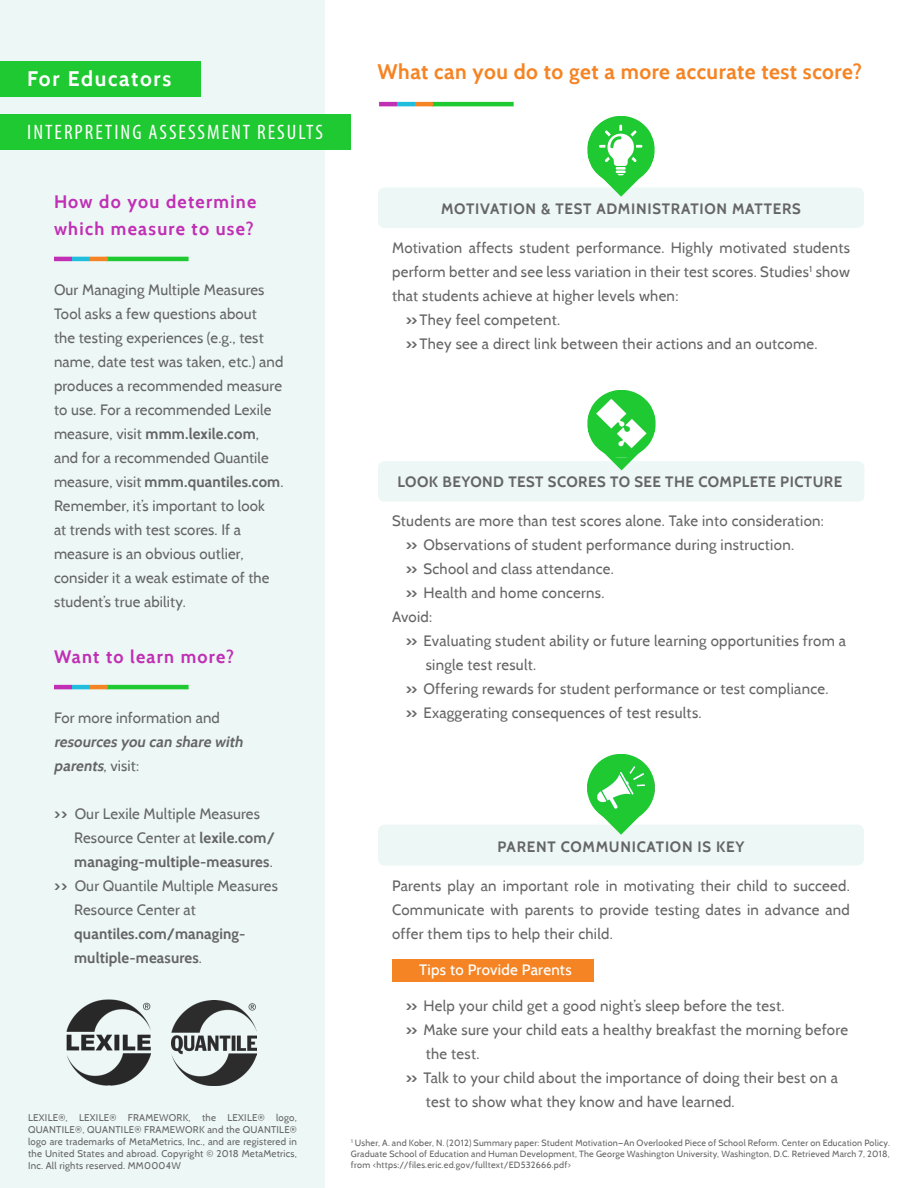
<style>
.page{position:relative;width:918px;height:1188px;background:#fff}
.page>*{position:absolute;margin:0;border:0;box-sizing:border-box;transform-origin:0 0}
.t1{font:700 21px "Cabin";letter-spacing:.025em;color:#f58424}
.t2{font:condensed 21px "Myriad Pro";letter-spacing:.095em;color:#fff}
.t3{font:700 21px "Cabin";letter-spacing:.08em;color:#fff}
.t4{font:700 18px/27px "Cabin";letter-spacing:.07em;color:#c02fb4}
.t5{font:15px/24px "Cabin";letter-spacing:.015em;color:#656565}
.t6{font:700 15px/24px "Cabin";letter-spacing:.01em;color:#656565}
.t7{font:700 15px "Cabin";letter-spacing:.05em;color:#656565}
.t8{font:700 15px "Cabin";letter-spacing:.03em;color:#656565}
.t9{font:italic 700 15px/24px "Cabin";color:#656565}
.t10{font:500 15px "Cabin";letter-spacing:.02em;color:#fff}
.t11{font:9.75px/12px "Cabin";letter-spacing:.025em;color:#656565;text-align:justify}
.t12{font:9px/10.8px "Cabin";letter-spacing:.025em;color:#656565;text-align:justify}
.s1{font-weight:700}
.s2{font-weight:400;font-style:normal}
.s3{font-weight:400}
</style>
<div class="page">
<div style="left:0;top:0;width:325px;height:1188px;background:#edf7f6"></div>
<div style="left:0;top:114px;width:351px;height:35px;background:#1fc931"></div>
<div style="left:0;top:62px;width:201px;height:35px;background:#1fc931"></div>
<hr style="left:72px;top:257px;width:18px;height:4px;background:#20bddc">
<hr style="left:106px;top:257px;width:83px;height:4px;background:#1fc931">
<hr style="left:54px;top:257px;width:18px;height:4px;background:#c02fb4">
<hr style="left:90px;top:257px;width:18px;height:4px;background:#f58424">
<hr style="left:72px;top:685px;width:18px;height:4px;background:#20bddc">
<hr style="left:106px;top:685px;width:83px;height:4px;background:#1fc931">
<hr style="left:54px;top:685px;width:18px;height:4px;background:#c02fb4">
<hr style="left:90px;top:685px;width:18px;height:4px;background:#f58424">
<hr style="left:397px;top:102px;width:18px;height:4px;background:#20bddc">
<hr style="left:432px;top:102px;width:82px;height:4px;background:#1fc931">
<hr style="left:379px;top:102px;width:18px;height:4px;background:#c02fb4">
<hr style="left:415px;top:102px;width:18px;height:4px;background:#f58424">
<div style="left:378px;top:188px;width:486px;height:40px;background:#edf7f6;border-radius:7px"></div>
<div style="left:392px;top:959px;width:202px;height:23px;background:#f58424"></div>
<img style="left:587px;top:116px;width:68px;height:61px">
<svg style="left:601px;top:176px;width:41px;height:21px"></svg>
<div style="left:378px;top:825px;width:486px;height:40px;background:#edf7f6;border-radius:7px"></div>
<img style="left:587px;top:754px;width:68px;height:61px">
<svg style="left:600px;top:814px;width:42px;height:21px"></svg>
<div style="left:378px;top:461px;width:486px;height:41px;background:#edf7f6;border-radius:7px"></div>
<svg style="left:609px;top:458px;width:25px;height:12px"></svg>
<img style="left:588px;top:390px;width:67px;height:68px">
<img style="left:66px;top:999px;width:85px;height:87px">
<img style="left:171px;top:1000px;width:85px;height:85px">
<h1 class="t3" style="left:27px;top:66px;width:146px">For Educators</h1>
<h1 class="t2" style="left:27px;top:119px;width:297px">INTERPRETING ASSESSMENT RESULTS</h1>
<p class="t4" style="left:54px;top:188px;width:204px">How do you determine which measure to use?</p>
<p class="t5" style="left:54px;top:278px;width:231px">Our Managing Multiple Measures<br>Tool asks a few questions about<br>the testing experiences (e.g., test name, date test was taken, etc.) and produces a recommended measure to use. For a recommended Lexile measure, visit <span class="s1">mmm.lexile.com</span>, and for a recommended Quantile measure, visit <span class="s1">mmm.quantiles.com</span>.<br>Remember, it’s important to look<br>at trends with test scores. If a measure is an obvious outlier, consider it a weak estimate of the student’s true ability.</p>
<p class="t4" style="left:54px;top:643px;width:182px">Want to learn more?</p>
<p class="t5" style="left:54px;top:706px;width:167px">For more information and</p>
<p class="t9" style="left:54px;top:730px;width:194px">resources you can share with parents<span class="s2">, v i s i t :</span></p>
<p class="t5" style="left:54px;top:802px;width:207px"><span class="s1">&gt;&gt;</span> Our Lexile Multiple Measures</p>
<p class="t5" style="left:74px;top:826px;width:202px">Resource Center at <span class="s1">lexile.com/</span></p>
<p class="t6" style="left:74px;top:850px;width:200px">managing-multiple-measures<span class="s3">.</span></p>
<p class="t5" style="left:54px;top:874px;width:225px"><span class="s1">&gt;&gt;</span> Our Quantile Multiple Measures</p>
<p class="t5" style="left:74px;top:898px;width:123px">Resource Center at</p>
<p class="t6" style="left:74px;top:922px;width:173px">quantiles.com/managing&shy;multiple-measures<span class="s3">.</span></p>
<p class="t11" style="left:28px;top:1111px;width:270px">LEXILE®, LEXILE® FRAMEWORK, the LEXILE® logo, QUANTILE®, QUANTILE® FRAMEWORK and the QUANTILE® logo are trademarks of MetaMetrics, Inc., and are registered in the United States and abroad. Copyright © 2018 MetaMetrics, Inc. All rights reserved. MM0004W</p>
<h1 class="t1" style="left:378px;top:59px;width:486px">What can you do to get a more accurate test score?</h1>
<p class="t7" style="left:441px;top:200px;width:361px">MOTIVATION &amp; TEST ADMINISTRATION MATTERS</p>
<p class="t5" style="left:392px;top:236px;width:459px">Motivation affects student performance. Highly motivated students</p>
<p class="t5" style="left:392px;top:260px;width:459px">perform better and see less variation in their test scores. Studies<sup>1</sup> show</p>
<p class="t5" style="left:392px;top:284px;width:288px">that students achieve at higher levels when:</p>
<p class="t5" style="left:406px;top:308px;width:156px"><span class="s1">&gt;&gt;</span> They feel competent.</p>
<p class="t5" style="left:406px;top:332px;width:413px"><span class="s1">&gt;&gt;</span> They see a direct link between their actions and an outcome.</p>
<p class="t8" style="left:398px;top:473px;width:446px">LOOK BEYOND TEST SCORES TO SEE THE COMPLETE PICTURE</p>
<p class="t5" style="left:392px;top:509px;width:433px">Students are more than test scores alone. Take into consideration:</p>
<p class="t5" style="left:406px;top:533px;width:390px"><span class="s1">&gt;&gt;</span> Observations of student performance during instruction.</p>
<p class="t5" style="left:406px;top:557px;width:210px"><span class="s1">&gt;&gt;</span> School and class attendance.</p>
<p class="t5" style="left:406px;top:581px;width:201px"><span class="s1">&gt;&gt;</span> Health and home concerns.</p>
<p class="t5" style="left:392px;top:605px;width:42px">Avoid:</p>
<p class="t5" style="left:406px;top:629px;width:442px"><span class="s1">&gt;&gt;</span> Evaluating student ability or future learning opportunities from a</p>
<p class="t5" style="left:426px;top:653px;width:112px">single test result.</p>
<p class="t5" style="left:406px;top:677px;width:424px"><span class="s1">&gt;&gt;</span> Offering rewards for student performance or test compliance.</p>
<p class="t5" style="left:406px;top:701px;width:298px"><span class="s1">&gt;&gt;</span> Exaggerating consequences of test results.</p>
<p class="t7" style="left:498px;top:838px;width:248px">PARENT COMMUNICATION IS KEY</p>
<p class="t5" style="left:392px;top:874px;width:459px;text-align:justify">Parents play an important role in motivating their child to succeed.<br>Communicate with parents to provide testing dates in advance and offer them tips to help their child.</p>
<p class="t10" style="left:419px;top:961px;width:154px">Tips to Provide Parents</p>
<p class="t5" style="left:406px;top:994px;width:380px"><span class="s1">&gt;&gt;</span> Help your child get a good night’s sleep before the test.</p>
<p class="t5" style="left:406px;top:1018px;width:444px"><span class="s1">&gt;&gt;</span> Make sure your child eats a healthy breakfast the morning before</p>
<p class="t5" style="left:426px;top:1042px;width:55px">the test.</p>
<p class="t5" style="left:406px;top:1066px;width:434px"><span class="s1">&gt;&gt;</span> Talk to your child about the importance of doing their best on a</p>
<p class="t5" style="left:426px;top:1090px;width:310px">test to show what they know and have learned.</p>
<p class="t12" style="left:351px;top:1138px;width:540px"><sup>1</sup> Usher, A. and Kober, N. (2012) Summary paper: Student Motivation—An Overlooked Piece of School Reform. Center on Education Policy.<br>Graduate School of Education and Human Development, The George Washington University, Washington, D.C. Retrieved March 7, 2018, from &lt;https://files.eric.ed.gov/fulltext/ED532666.pdf&gt;</p>
</div>
